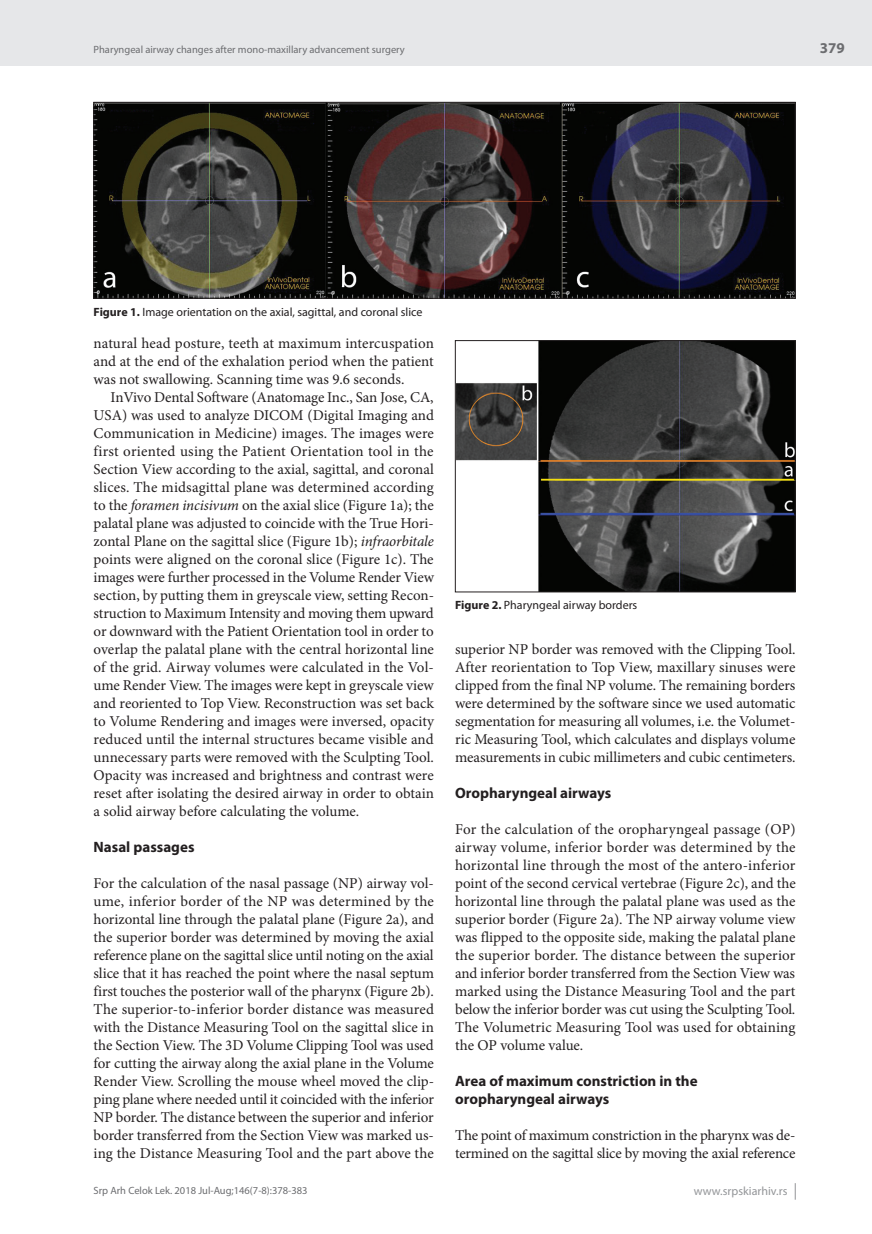
<style>
.page{position:relative;width:872px;height:1234px;background:#fff}
.page>*{position:absolute;margin:0;border:0;box-sizing:border-box;transform-origin:0 0}
.t1{font:15px/18px "Minion Pro";letter-spacing:-.005em;color:#231f20;text-align:justify}
.t2{font:700 15px/18px "Myriad Pro";color:#231f20}
.t3{font:700 15px "Myriad Pro";color:#6c6d70}
.t4{font:12px "Myriad Pro";color:#231f20}
.t5{font:12px "Myriad Pro";color:#939598}
.t6{font:10.5px "Myriad Pro";color:#6c6d70}
.s1{font-weight:700}
.s2{font-style:italic}
</style>
<div class="page">
<div style="left:0;top:0;width:872px;height:66px;background:#e6e7e9"></div>
<svg style="left:795px;top:1183px;width:1px;height:16px"></svg>
<img style="left:96px;top:104px;width:697px;height:192px">
<div style="left:94px;top:102px;width:701px;height:196px;border:1px solid #231f20"></div>
<img style="left:457px;top:342px;width:336px;height:248px">
<div style="left:455px;top:340px;width:340px;height:252px;border:1px solid #231f20"></div>
<p class="t6" style="left:94px;top:43px;width:313px">Pharyngeal airway changes after mono-maxillary advancement surgery</p>
<p class="t3" style="left:820px;top:38px;width:26px">379</p>
<p class="t4" style="left:94px;top:304px;width:330px"><span class="s1">Figure 1.</span> Image orientation on the axial, sagittal, and coronal slice</p>
<p class="t1" style="left:94px;top:334px;width:342px">natural head posture, teeth at maximum intercuspation and at the end of the exhalation period when the patient was not swallowing. Scanning time was 9.6 seconds.</p>
<p class="t1" style="left:94px;top:388px;width:342px;text-indent:17px">InVivo Dental Software (Anatomage Inc., San Jose, CA, USA) was used to analyze DICOM (Digital Imaging and Communication in Medicine) images. The images were first oriented using the Patient Orientation tool in the Section View according to the axial, sagittal, and coronal slices. The midsagittal plane was determined according to the <span class="s2">foramen incisivum</span> on the axial slice (Figure 1a); the palatal plane was adjusted to coincide with the True Hori&shy;zontal Plane on the sagittal slice (Figure 1b); <span class="s2">infraorbitale </span>points were aligned on the coronal slice (Figure 1c). The images were further processed in the Volume Render View section, by putting them in greyscale view, setting Recon&shy;struction to Maximum Intensity and moving them upward or downward with the Patient Orientation tool in order to overlap the palatal plane with the central horizontal line of the grid. Airway volumes were calculated in the Vol&shy;ume Render View. The images were kept in greyscale view and reoriented to Top View. Reconstruction was set back to Volume Rendering and images were inversed, opacity reduced until the internal structures became visible and unnecessary parts were removed with the Sculpting Tool.<br>Opacity was increased and brightness and contrast were reset after isolating the desired airway in order to obtain a solid airway before calculating the volume.</p>
<p class="t2" style="left:94px;top:837px;width:102px">Nasal passages</p>
<p class="t1" style="left:94px;top:874px;width:342px">For the calculation of the nasal passage (NP) airway vol&shy;ume, inferior border of the NP was determined by the horizontal line through the palatal plane (Figure 2a), and the superior border was determined by moving the axial reference plane on the sagittal slice until noting on the axial slice that it has reached the point where the nasal septum first touches the posterior wall of the pharynx (Figure 2b).<br>The superior-to-inferior border distance was measured with the Distance Measuring Tool on the sagittal slice in the Section View. The 3D Volume Clipping Tool was used for cutting the airway along the axial plane in the Volume Render View. Scrolling the mouse wheel moved the clip&shy;ping plane where needed until it coincided with the inferior NP border. The distance between the superior and inferior border transferred from the Section View was marked us&shy;ing the Distance Measuring Tool and the part above the</p>
<p class="t4" style="left:455px;top:597px;width:184px"><span class="s1">Figure 2.</span> Pharyngeal airway borders</p>
<p class="t1" style="left:455px;top:640px;width:342px">superior NP border was removed with the Clipping Tool.<br>After reorientation to Top View, maxillary sinuses were clipped from the final NP volume. The remaining borders were determined by the software since we used automatic segmentation for measuring all volumes, i.e. the Volumet&shy;ric Measuring Tool, which calculates and displays volume measurements in cubic millimeters and cubic centimeters.</p>
<p class="t2" style="left:455px;top:783px;width:158px">Oropharyngeal airways</p>
<p class="t1" style="left:455px;top:820px;width:342px">For the calculation of the oropharyngeal passage (OP) airway volume, inferior border was determined by the horizontal line through the most of the antero-inferior point of the second cervical vertebrae (Figure 2c), and the horizontal line through the palatal plane was used as the superior border (Figure 2a). The NP airway volume view was flipped to the opposite side, making the palatal plane the superior border. The distance between the superior and inferior border transferred from the Section View was marked using the Distance Measuring Tool and the part below the inferior border was cut using the Sculpting Tool.<br>The Volumetric Measuring Tool was used for obtaining the OP volume value.</p>
<p class="t2" style="left:455px;top:1071px;width:244px">Area of maximum constriction in the oropharyngeal airways</p>
<p class="t1" style="left:455px;top:1126px;width:342px">The point of maximum constriction in the pharynx was de&shy;termined on the sagittal slice by moving the axial reference</p>
<p class="t6" style="left:94px;top:1184px;width:216px">Srp Arh Celok Lek. 2018 Jul-Aug;146(7-8):378-383</p>
<p class="t5" style="left:694px;top:1183px;width:95px">www.srpskiarhiv.rs</p>
</div>
